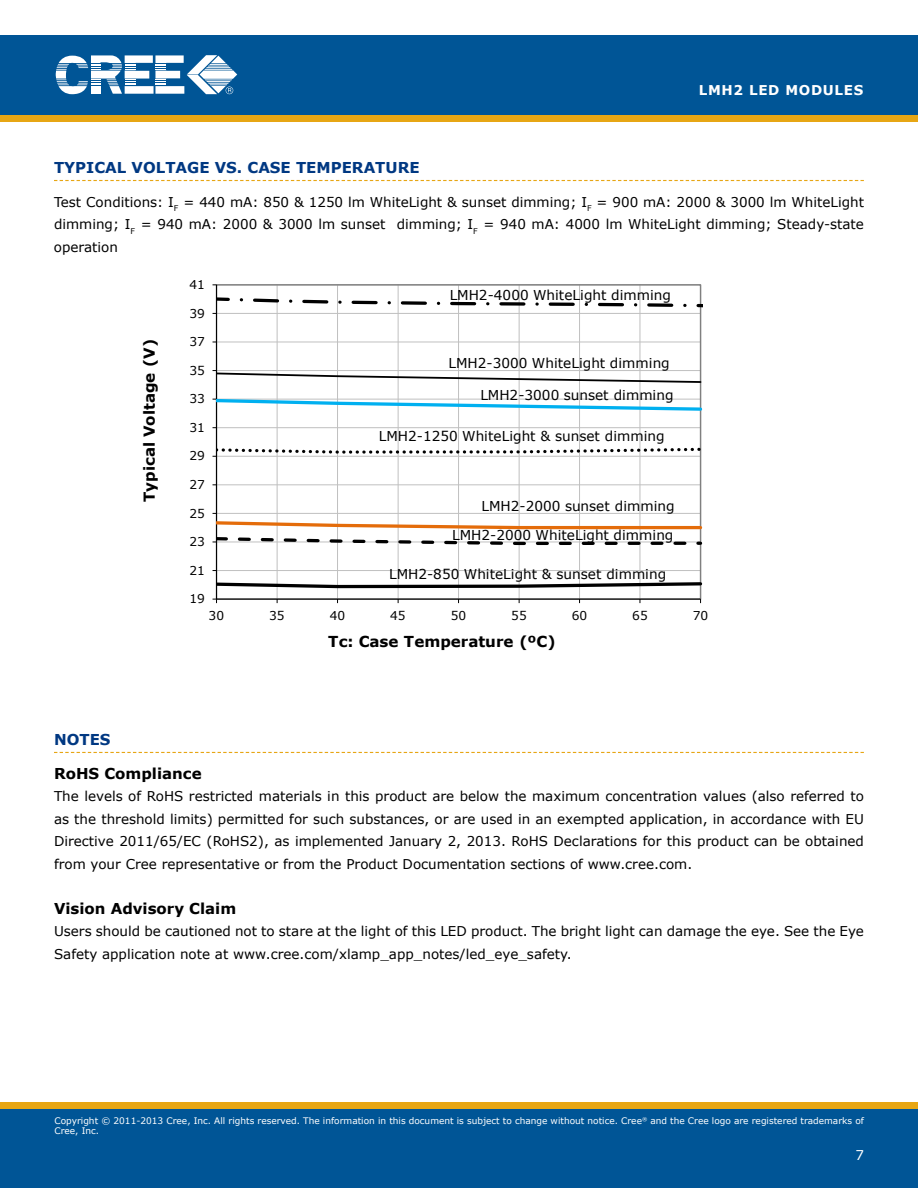
<style>
.page{position:relative;width:918px;height:1188px;background:#fff}
.page>*{position:absolute;margin:0;border:0;box-sizing:border-box;transform-origin:0 0}
.t1{font:700 15.15px "Verdana";color:#000}
.t2{font:700 15px "Verdana";color:#003882}
.t3{font:700 15px "Verdana";color:#000}
.t4{font:13.65px "Verdana";color:#000}
.t5{font:13.5px/22.5px "Verdana";color:#000}
.t6{font:700 13.5px "Verdana";letter-spacing:.05em;color:#fff}
.t7{font:13.5px "Verdana";color:#fff}
.t8{font:12.3px "Verdana";color:#000}
.t9{font:12.15px "Verdana";letter-spacing:.005em;color:#000}
.t10{font:9px/10.8px "Verdana";color:#fff}
</style>
<div class="page">
<div style="left:0;top:115px;width:918px;height:7px;background:#e7a614"></div>
<div style="left:0;top:35px;width:918px;height:80px;background:#005596"></div>
<svg style="left:56px;top:55px;width:181px;height:39px"></svg>
<div style="left:0;top:1108px;width:918px;height:80px;background:#005596"></div>
<div style="left:0;top:1102px;width:918px;height:6px;background:#e7a614"></div>
<svg style="left:54px;top:180px;width:810px;height:1px"></svg>
<svg style="left:54px;top:752px;width:810px;height:1px"></svg>
<hr style="left:217px;top:570px;width:484px;height:1px;background:#c0c0c0">
<hr style="left:217px;top:513px;width:484px;height:1px;background:#c0c0c0">
<hr style="left:217px;top:485px;width:484px;height:1px;background:#c0c0c0">
<hr style="left:217px;top:427px;width:484px;height:1px;background:#c0c0c0">
<hr style="left:217px;top:342px;width:484px;height:1px;background:#c0c0c0">
<hr style="left:277px;top:285px;width:1px;height:314px;background:#c0c0c0">
<hr style="left:337px;top:285px;width:1px;height:314px;background:#c0c0c0">
<hr style="left:398px;top:285px;width:1px;height:314px;background:#c0c0c0">
<hr style="left:458px;top:285px;width:1px;height:314px;background:#c0c0c0">
<hr style="left:519px;top:285px;width:1px;height:314px;background:#c0c0c0">
<hr style="left:579px;top:285px;width:1px;height:314px;background:#c0c0c0">
<hr style="left:640px;top:285px;width:1px;height:314px;background:#c0c0c0">
<hr style="left:216px;top:285px;width:1px;height:314px;background:#000">
<hr style="left:217px;top:599px;width:484px;height:1px;background:#000">
<svg style="left:217px;top:581px;width:485px;height:8px"></svg>
<svg style="left:213px;top:446px;width:489px;height:11px"></svg>
<svg style="left:213px;top:370px;width:489px;height:14px"></svg>
<svg style="left:213px;top:293px;width:489px;height:21px"></svg>
<svg style="left:213px;top:520px;width:489px;height:27px"></svg>
<svg style="left:213px;top:397px;width:489px;height:15px"></svg>
<p class="t6" style="left:699px;top:82px;width:166px">LMH2 LED MODULES</p>
<p class="t2" style="left:54px;top:158px;width:367px">TYPICAL VOLTAGE VS. CASE TEMPERATURE</p>
<p class="t5" style="left:54px;top:190px;width:812px;text-align:justify">Test Conditions: I<sub>F</sub> = 440 mA: 850 &amp; 1250 lm WhiteLight &amp; sunset dimming; I<sub>F</sub> = 900 mA: 2000 &amp; 3000 lm WhiteLight dimming; I<sub>F</sub> = 940 mA: 2000 &amp; 3000 lm sunset dimming; I<sub>F</sub> = 940 mA: 4000 lm WhiteLight dimming; Steady‑state operation</p>
<p class="t1" style="left:140px;top:502px;width:165px;rotate:-90deg">Typical Voltage (V)</p>
<p class="t9" style="left:189px;top:277px;width:17px">41</p>
<p class="t9" style="left:189px;top:305px;width:17px">39</p>
<p class="t9" style="left:189px;top:334px;width:17px">37</p>
<p class="t8" style="left:189px;top:362px;width:17px">35</p>
<p class="t9" style="left:189px;top:391px;width:17px">33</p>
<p class="t9" style="left:189px;top:420px;width:17px">31</p>
<p class="t9" style="left:189px;top:448px;width:17px">29</p>
<p class="t9" style="left:189px;top:477px;width:17px">27</p>
<p class="t9" style="left:189px;top:505px;width:17px">25</p>
<p class="t9" style="left:189px;top:534px;width:17px">23</p>
<p class="t9" style="left:189px;top:563px;width:17px">21</p>
<p class="t9" style="left:189px;top:591px;width:17px">19</p>
<p class="t4" style="left:450px;top:286px;width:223px">LMH2-4000 WhiteLight dimming</p>
<p class="t4" style="left:449px;top:355px;width:223px">LMH2-3000 WhiteLight dimming</p>
<p class="t4" style="left:480px;top:387px;width:195px">LMH2-3000 sunset dimming</p>
<p class="t4" style="left:379px;top:427px;width:287px">LMH2-1250 WhiteLight &amp; sunset dimming</p>
<p class="t4" style="left:482px;top:498px;width:195px">LMH2-2000 sunset dimming</p>
<p class="t4" style="left:452px;top:526px;width:223px">LMH2-2000 WhiteLight dimming</p>
<p class="t4" style="left:389px;top:565px;width:279px">LMH2-850 WhiteLight &amp; sunset dimming</p>
<p class="t9" style="left:209px;top:607px;width:17px">30</p>
<p class="t9" style="left:269px;top:607px;width:17px">35</p>
<p class="t9" style="left:330px;top:607px;width:17px">40</p>
<p class="t9" style="left:390px;top:607px;width:17px">45</p>
<p class="t9" style="left:451px;top:607px;width:17px">50</p>
<p class="t9" style="left:511px;top:607px;width:17px">55</p>
<p class="t9" style="left:572px;top:607px;width:17px">60</p>
<p class="t9" style="left:632px;top:607px;width:17px">65</p>
<p class="t9" style="left:693px;top:607px;width:17px">70</p>
<p class="t1" style="left:328px;top:632px;width:229px">Tc: Case Temperature (ºC)</p>
<p class="t2" style="left:54px;top:730px;width:58px">NOTES</p>
<p class="t3" style="left:54px;top:764px;width:149px">ROHS COMPLIANCE</p>
<p class="t5" style="left:54px;top:785px;width:812px">The levels of RoHS restricted materials in this product are below the maximum concentration values (also referred to as the threshold limits) permitted for such substances, or are used in an exempted application, in accordance with EU Directive 2011/65/EC (RoHS2), as implemented January 2, 2013. RoHS Declarations for this product can be obtained from your Cree representative or from the Product Documentation sections of www.cree.com.</p>
<p class="t3" style="left:54px;top:899px;width:184px">VISION ADVISORY CLAIM</p>
<p class="t5" style="left:54px;top:920px;width:811px">Users should be cautioned not to stare at the light of this LED product. The bright light can damage the eye. See the Eye<br>Safety application note at www.cree.com/xlamp_app_notes/led_eye_safety.</p>
<p class="t10" style="left:54px;top:1115px;width:811px">Copyright © 2011-2013 Cree, Inc. All rights reserved. The information in this document is subject to change without notice. Cree<sup>®</sup> and the Cree logo are registered trademarks of<br>Cree, Inc.</p>
<p class="t7" style="left:855px;top:1146px;width:10px">7</p>
</div>
